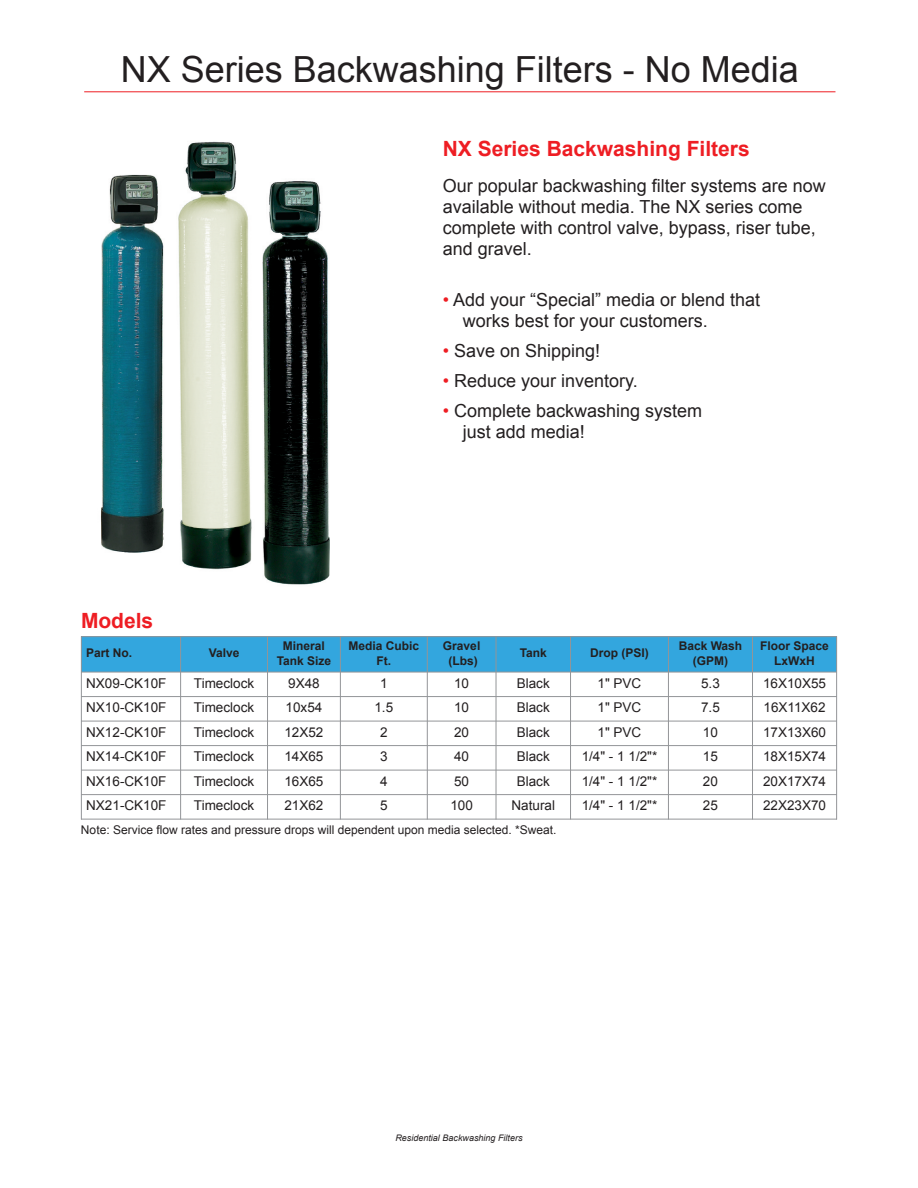
<style>
.page{position:relative;width:918px;height:1188px;background:#fff}
.page>*{position:absolute;margin:0;border:0;box-sizing:border-box;transform-origin:0 0}
.t1{font:36px "Arial";color:#231f20}
.t2{font:700 21px "Arial";color:#ee1d23}
.t3{font:18px/21px "Arial";color:#231f20}
.t4{font:13.5px "Arial";color:#231f20}
.t5{font:700 12px/14.4px "Arial";color:#231f20;text-align:center}
.t6{font:12px "Arial";color:#231f20}
.t7{font:italic 9px "Arial";color:#231f20}
.s1{color:#ee1d23}
</style>
<div class="page">
<hr style="left:84px;top:91px;width:751px;height:1px;background:#ee1d23">
<img style="left:101px;top:141px;width:229px;height:444px">
<div style="left:81px;top:636px;width:100px;height:36px;background:#33a6de"></div>
<div style="left:181px;top:636px;width:87px;height:36px;background:#33a6de"></div>
<div style="left:268px;top:636px;width:72px;height:36px;background:#33a6de"></div>
<div style="left:340px;top:636px;width:87px;height:36px;background:#33a6de"></div>
<div style="left:427px;top:636px;width:69px;height:36px;background:#33a6de"></div>
<div style="left:496px;top:636px;width:75px;height:36px;background:#33a6de"></div>
<div style="left:571px;top:636px;width:97px;height:36px;background:#33a6de"></div>
<div style="left:668px;top:636px;width:85px;height:36px;background:#33a6de"></div>
<div style="left:753px;top:636px;width:84px;height:36px;background:#33a6de"></div>
<hr style="left:81px;top:636px;width:1px;height:183px;background:#939598">
<hr style="left:180px;top:636px;width:1px;height:183px;background:#939598">
<hr style="left:267px;top:636px;width:1px;height:183px;background:#939598">
<hr style="left:340px;top:636px;width:1px;height:183px;background:#939598">
<hr style="left:427px;top:636px;width:1px;height:183px;background:#939598">
<hr style="left:496px;top:636px;width:1px;height:183px;background:#939598">
<hr style="left:570px;top:636px;width:1px;height:183px;background:#939598">
<hr style="left:668px;top:636px;width:1px;height:183px;background:#939598">
<hr style="left:752px;top:636px;width:1px;height:183px;background:#939598">
<hr style="left:836px;top:636px;width:1px;height:183px;background:#939598">
<hr style="left:81px;top:636px;width:756px;height:1px;background:#939598">
<hr style="left:81px;top:672px;width:756px;height:1px;background:#939598">
<hr style="left:81px;top:696px;width:756px;height:1px;background:#939598">
<hr style="left:81px;top:721px;width:756px;height:1px;background:#939598">
<hr style="left:81px;top:745px;width:756px;height:1px;background:#939598">
<hr style="left:81px;top:770px;width:756px;height:1px;background:#939598">
<hr style="left:81px;top:794px;width:756px;height:1px;background:#939598">
<hr style="left:81px;top:819px;width:756px;height:1px;background:#939598">
<p class="t1" style="left:121px;top:49px;width:680px">NX Series Backwashing Filters - No Media</p>
<p class="t2" style="left:443px;top:137px;width:308px">NX Series Backwashing Filters</p>
<p class="t2" style="left:81px;top:609px;width:74px">Models</p>
<p class="t3" style="left:443px;top:175px;width:385px">Our popular backwashing filter systems are now available without media. The NX series come complete with control valve, bypass, riser tube, and gravel.</p>
<p class="t3" style="left:463px;top:289px;width:299px;text-indent:-20px"><span class="s1">•</span> Add your “Special” media or blend that works best for your customers.</p>
<p class="t3" style="left:443px;top:340px;width:159px"><span class="s1">•</span> Save on Shipping!</p>
<p class="t3" style="left:443px;top:370px;width:197px"><span class="s1">•</span> Reduce your inventory.</p>
<p class="t3" style="left:463px;top:400px;width:241px;text-indent:-20px"><span class="s1">•</span> Complete backwashing system just add media!</p>
<p class="t5" style="left:86px;top:646px;width:48px">Part No.</p>
<p class="t5" style="left:209px;top:646px;width:32px">Valve</p>
<p class="t5" style="left:277px;top:639px;width:56px">Mineral<br>Tank Size</p>
<p class="t5" style="left:349px;top:639px;width:72px">Media Cubic<br>Ft.</p>
<p class="t5" style="left:443px;top:639px;width:39px">Gravel (Lbs)</p>
<p class="t5" style="left:520px;top:646px;width:29px">Tank</p>
<p class="t5" style="left:590px;top:646px;width:60px">Drop (PSI)</p>
<p class="t5" style="left:679px;top:639px;width:65px">Back Wash (GPM)</p>
<p class="t5" style="left:760px;top:639px;width:70px">Floor Space<br>LxWxH</p>
<p class="t4" style="left:86px;top:676px;width:82px">NX09-CK10F</p>
<p class="t4" style="left:194px;top:676px;width:62px">Timeclock</p>
<p class="t4" style="left:288px;top:676px;width:33px">9X48</p>
<p class="t4" style="left:380px;top:676px;width:9px">1</p>
<p class="t4" style="left:454px;top:676px;width:17px">10</p>
<p class="t4" style="left:517px;top:676px;width:35px">Black</p>
<p class="t4" style="left:598px;top:676px;width:45px">1" PVC</p>
<p class="t4" style="left:701px;top:676px;width:20px">5.3</p>
<p class="t4" style="left:763px;top:676px;width:65px">16X10X55</p>
<p class="t4" style="left:86px;top:700px;width:82px">NX10-CK10F</p>
<p class="t4" style="left:194px;top:700px;width:62px">Timeclock</p>
<p class="t4" style="left:286px;top:700px;width:38px">10x54</p>
<p class="t4" style="left:374px;top:700px;width:20px">1.5</p>
<p class="t4" style="left:454px;top:700px;width:17px">10</p>
<p class="t4" style="left:517px;top:700px;width:35px">Black</p>
<p class="t4" style="left:598px;top:700px;width:45px">1" PVC</p>
<p class="t4" style="left:701px;top:700px;width:20px">7.5</p>
<p class="t4" style="left:764px;top:700px;width:64px">16X11X62</p>
<p class="t4" style="left:86px;top:725px;width:82px">NX12-CK10F</p>
<p class="t4" style="left:194px;top:725px;width:62px">Timeclock</p>
<p class="t4" style="left:284px;top:725px;width:41px">12X52</p>
<p class="t4" style="left:380px;top:725px;width:9px">2</p>
<p class="t4" style="left:454px;top:725px;width:17px">20</p>
<p class="t4" style="left:517px;top:725px;width:35px">Black</p>
<p class="t4" style="left:598px;top:725px;width:45px">1" PVC</p>
<p class="t4" style="left:703px;top:725px;width:17px">10</p>
<p class="t4" style="left:763px;top:725px;width:65px">17X13X60</p>
<p class="t4" style="left:86px;top:749px;width:82px">NX14-CK10F</p>
<p class="t4" style="left:194px;top:749px;width:62px">Timeclock</p>
<p class="t4" style="left:284px;top:749px;width:41px">14X65</p>
<p class="t4" style="left:380px;top:749px;width:9px">3</p>
<p class="t4" style="left:454px;top:749px;width:17px">40</p>
<p class="t4" style="left:517px;top:749px;width:35px">Black</p>
<p class="t4" style="left:582px;top:749px;width:77px">1/4" - 1 1/2"*</p>
<p class="t4" style="left:703px;top:749px;width:17px">15</p>
<p class="t4" style="left:763px;top:749px;width:65px">18X15X74</p>
<p class="t4" style="left:86px;top:774px;width:82px">NX16-CK10F</p>
<p class="t4" style="left:194px;top:774px;width:62px">Timeclock</p>
<p class="t4" style="left:284px;top:774px;width:41px">16X65</p>
<p class="t4" style="left:380px;top:774px;width:9px">4</p>
<p class="t4" style="left:454px;top:774px;width:17px">50</p>
<p class="t4" style="left:517px;top:774px;width:35px">Black</p>
<p class="t4" style="left:582px;top:774px;width:77px">1/4" - 1 1/2"*</p>
<p class="t4" style="left:703px;top:774px;width:17px">20</p>
<p class="t4" style="left:763px;top:774px;width:65px">20X17X74</p>
<p class="t4" style="left:86px;top:798px;width:82px">NX21-CK10F</p>
<p class="t4" style="left:194px;top:798px;width:62px">Timeclock</p>
<p class="t4" style="left:284px;top:798px;width:41px">21X62</p>
<p class="t4" style="left:380px;top:798px;width:9px">5</p>
<p class="t4" style="left:450px;top:798px;width:24px">100</p>
<p class="t4" style="left:512px;top:798px;width:45px">Natural</p>
<p class="t4" style="left:582px;top:798px;width:77px">1/4" - 1 1/2"*</p>
<p class="t4" style="left:703px;top:798px;width:17px">25</p>
<p class="t4" style="left:763px;top:798px;width:65px">22X23X70</p>
<p class="t6" style="left:81px;top:823px;width:477px">Note: Service flow rates and pressure drops will dependent upon media selected. *Sweat.</p>
<p class="t7" style="left:395px;top:1132px;width:129px">Residential Backwashing Filters</p>
</div>
